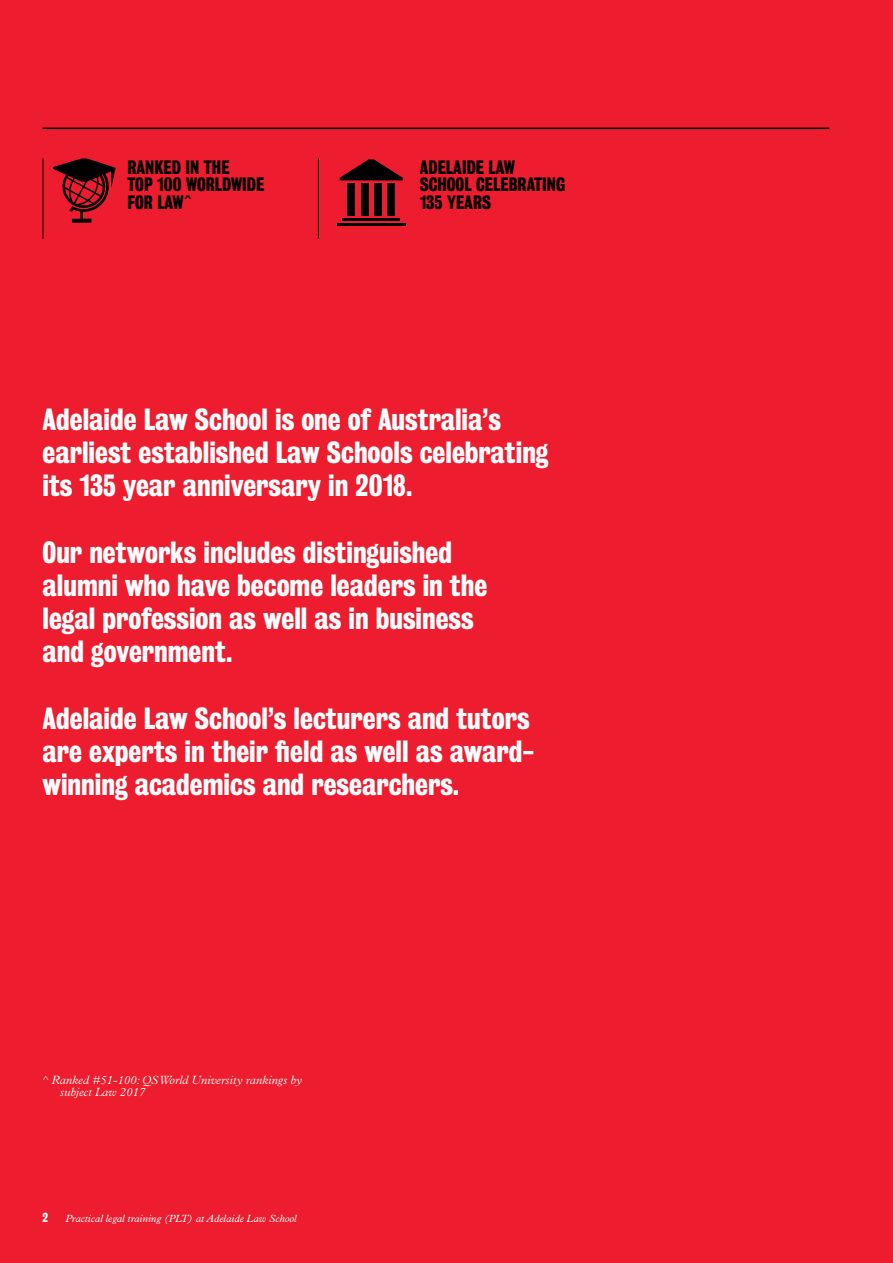
<style>
.page{position:relative;width:893px;height:1263px;background:#ed1c2e}
.page>*{position:absolute;margin:0;border:0;box-sizing:border-box;transform-origin:0 0}
.t1{font:700 27.9px/33px "Bureau Grot Condensed";color:#fff}
.t2{font:700 17.7px/17.7px "Bureau Grot Condensed";color:#000}
.t3{font:italic 300 12px/12px "Plantin MT Std";color:#fff}
.t4{font:700 12px "Bureau Grot Condensed";color:#fff}
.t5{font:italic 10.5px "Plantin MT Std";color:#fff}
</style>
<div class="page">
<hr style="left:43px;top:158px;width:1px;height:81px;background:#000">
<svg style="left:72px;top:221px;width:19px;height:2px"></svg>
<svg style="left:53px;top:158px;width:63px;height:63px"></svg>
<hr style="left:318px;top:158px;width:1px;height:81px;background:#000">
<div style="left:348px;top:183px;width:7px;height:32px;background:#000"></div>
<div style="left:361px;top:183px;width:8px;height:32px;background:#000"></div>
<div style="left:374px;top:183px;width:8px;height:32px;background:#000"></div>
<div style="left:387px;top:183px;width:8px;height:32px;background:#000"></div>
<hr style="left:342px;top:218px;width:58px;height:3px;background:#000">
<hr style="left:337px;top:223px;width:68px;height:3px;background:#000">
<svg style="left:340px;top:159px;width:63px;height:21px"></svg>
<hr style="left:43px;top:128px;width:786px;height:1px;background:#000">
<p class="t2" style="left:127px;top:158px;width:138px">RANKED IN THE<br>TOP 100 WORLDWIDE<br>FOR LAW^</p>
<p class="t2" style="left:420px;top:158px;width:147px">ADELAIDE LAW<br>SCHOOL CELEBRATING<br>135 YEARS</p>
<p class="t1" style="left:43px;top:403px;width:508px">Adelaide Law School is one of Australia’s earliest established Law Schools celebrating its 135 year anniversary in 2018.</p>
<p class="t1" style="left:43px;top:536px;width:446px">Our networks includes distinguished alumni who have become leaders in the legal profession as well as in business and government.</p>
<p class="t1" style="left:43px;top:702px;width:493px">Adelaide Law School’s lecturers and tutors are experts in their field as well as award&shy;winning academics and researchers.</p>
<p class="t3" style="left:60px;top:1074px;width:243px;text-indent:-17px">^ Ranked #51-100: QS World University rankings by subject Law 2017</p>
<p class="t4" style="left:43px;top:1210px;width:7px">2</p>
<p class="t5" style="left:65px;top:1212px;width:233px">Practical legal training (PLT) at Adelaide Law School</p>
</div>
